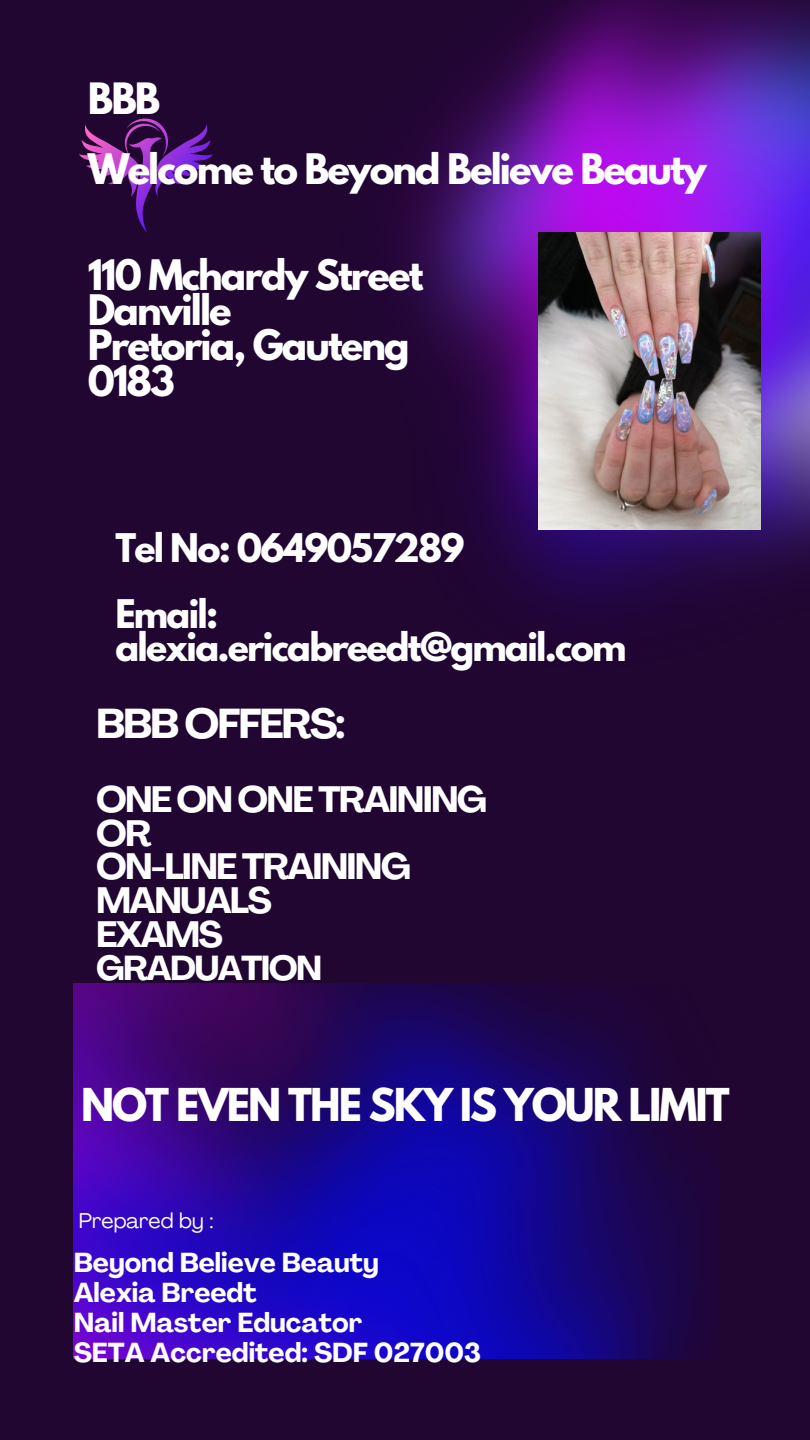
<style>
.page{position:relative;width:810px;height:1440px;background:#210632}
.page>*{position:absolute;margin:0;border:0;box-sizing:border-box;transform-origin:0 0}
.t1{font:700 41.2px "Agrandir";letter-spacing:-.05em;color:#fff}
.t2{font:700 40.1px "League Spartan";letter-spacing:-.05em;color:#fff}
.t3{font:700 38.3px "League Spartan";color:#fff}
.t4{font:700 37.3px/35.2px "League Spartan";letter-spacing:-.05em;color:#fff}
.t5{font:700 36.2px/33.8px "Agrandir";letter-spacing:-.05em;color:#fff}
.t6{font:700 35px/33.2px "League Spartan";letter-spacing:-.05em;color:#fff}
.t7{font:700 34.2px "Agrandir";letter-spacing:-.05em;color:#fff}
.t8{font:700 27px/30px "Agrandir";color:#fff}
.t9{font:21.1px "Agrandir";color:#fff}
</style>
<div class="page">
<svg style="left:79px;top:118px;width:134px;height:114px"></svg>
<img style="left:74px;top:984px;width:637px;height:375px">
<img style="left:402px;top:0;width:408px;height:613px">
<img style="left:538px;top:233px;width:223px;height:297px">
<h4 class="t3" style="left:88px;top:80px;width:74px">BBB</h4>
<h4 class="t4" style="left:88px;top:156px;width:620px">Welcome to Beyond Believe Beauty</h4>
<h1 class="t4" style="left:88px;top:262px;width:337px">110 Mchardy Street<br>Danville<br>Pretoria, Gauteng<br>0183</h1>
<h2 class="t6" style="left:115px;top:535px;width:351px">Tel No: 0649057289</h2>
<p class="t6" style="left:115px;top:602px;width:513px">Email: alexia.ericabreedt@gmail.com</p>
<h3 class="t1" style="left:96px;top:707px;width:251px">BBB OFFERS:</h3>
<p class="t5" style="left:96px;top:786px;width:393px">ONE ON ONE TRAINING<br>OR<br>ON-LINE TRAINING<br>MANUALS<br>EXAMS</p>
<p class="t7" style="left:96px;top:954px;width:228px">GRADUATION</p>
<p class="t2" style="left:81px;top:1085px;width:650px">NOT EVEN THE SKY IS YOUR LIMIT</p>
<h1 class="t9" style="left:79px;top:1212px;width:136px">Prepared by :</h1>
<h2 class="t8" style="left:74px;top:1250px;width:409px">Beyond Believe Beauty<br>Alexia Breedt<br>Nail Master Educator<br>SETA Accredited: SDF 027003</h2>
</div>
